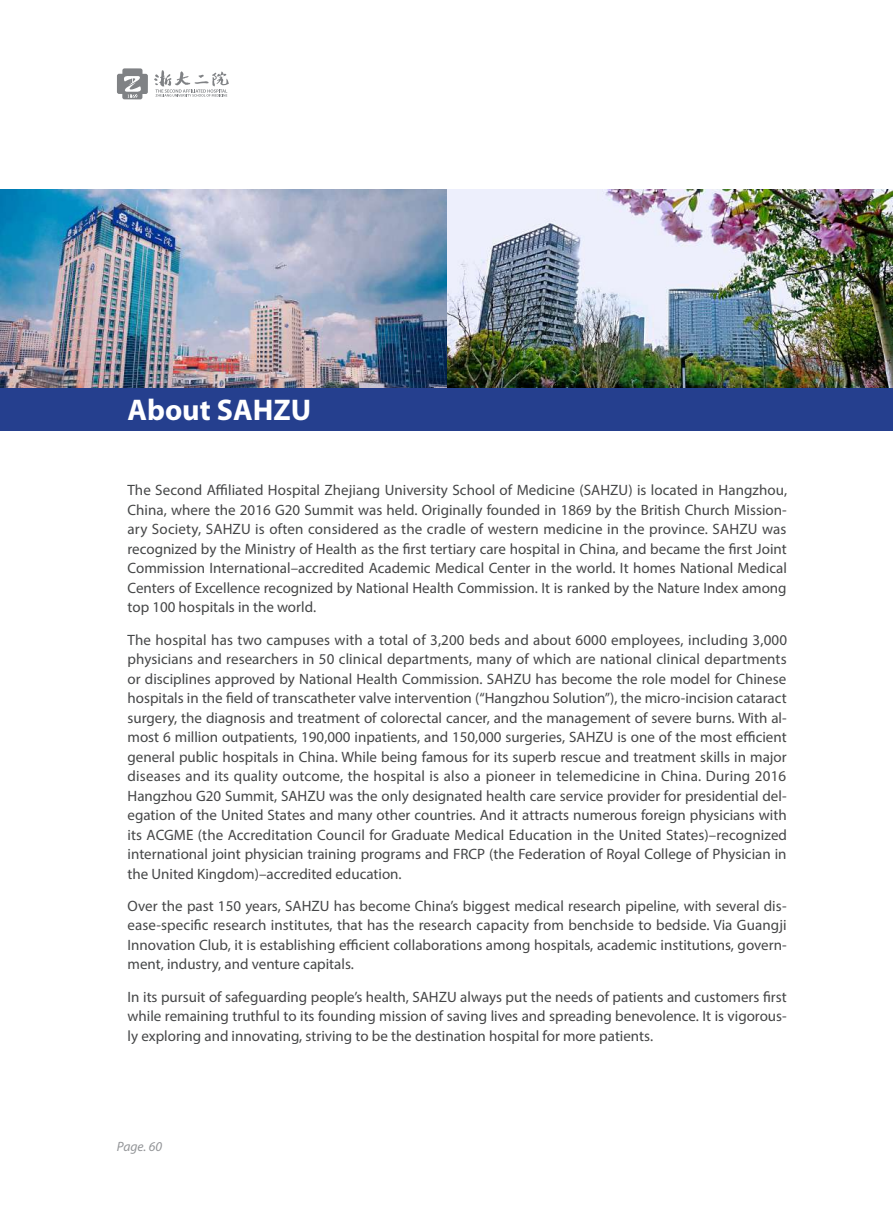
<style>
.page{position:relative;width:893px;height:1212px;background:#fff}
.page>*{position:absolute;margin:0;border:0;box-sizing:border-box;transform-origin:0 0}
.t1{font:700 30px "Myriad Pro";color:#fff}
.t2{font:15px/19.5px "Myriad Pro";color:#454647;text-align:justify}
.t3{font:italic 13.5px "Myriad Pro";color:#939598}
</style>
<div class="page">
<svg style="left:117px;top:68px;width:31px;height:31px"></svg>
<svg style="left:154px;top:70px;width:75px;height:27px"></svg>
<img style="left:0;top:189px;width:893px;height:199px">
<div style="left:0;top:388px;width:893px;height:43px;background:#253f8e"></div>
<h1 class="t1" style="left:128px;top:393px;width:185px">About SAHZU</h1>
<p class="t2" style="left:128px;top:480px;width:661px">The Second Affiliated Hospital Zhejiang University School of Medicine (SAHZU) is located in Hangzhou, China, where the 2016 G20 Summit was held. Originally founded in 1869 by the British Church Mission&shy;ary Society, SAHZU is often considered as the cradle of western medicine in the province. SAHZU was recognized by the Ministry of Health as the first tertiary care hospital in China, and became the first Joint Commission International–accredited Academic Medical Center in the world. It homes National Medical Centers of Excellence recognized by National Health Commission. It is ranked by the Nature Index among top 100 hospitals in the world.</p>
<p class="t2" style="left:128px;top:629px;width:661px">The hospital has two campuses with a total of 3,200 beds and about 6000 employees, including 3,000 physicians and researchers in 50 clinical departments, many of which are national clinical departments or disciplines approved by National Health Commission. SAHZU has become the role model for Chinese hospitals in the field of transcatheter valve intervention (“Hangzhou Solution”), the micro-incision cataract surgery, the diagnosis and treatment of colorectal cancer, and the management of severe burns. With al&shy;most 6 million outpatients, 190,000 inpatients, and 150,000 surgeries, SAHZU is one of the most efficient general public hospitals in China. While being famous for its superb rescue and treatment skills in major diseases and its quality outcome, the hospital is also a pioneer in telemedicine in China. During 2016<br>Hangzhou G20 Summit, SAHZU was the only designated health care service provider for presidential del&shy;egation of the United States and many other countries. And it attracts numerous foreign physicians with its ACGME (the Accreditation Council for Graduate Medical Education in the United States)–recognized international joint physician training programs and FRCP (the Federation of Royal College of Physician in the United Kingdom)–accredited education.</p>
<p class="t2" style="left:128px;top:896px;width:661px">Over the past 150 years, SAHZU has become China’s biggest medical research pipeline, with several dis&shy;ease-specific research institutes, that has the research capacity from benchside to bedside. Via Guangji Innovation Club, it is establishing efficient collaborations among hospitals, academic institutions, govern&shy;ment, industry, and venture capitals.</p>
<p class="t2" style="left:128px;top:986px;width:661px">In its pursuit of safeguarding people’s health, SAHZU always put the needs of patients and customers first while remaining truthful to its founding mission of saving lives and spreading benevolence. It is vigorous&shy;ly exploring and innovating, striving to be the destination hospital for more patients.</p>
<p class="t3" style="left:117px;top:1138px;width:47px">Page. 60</p>
</div>
